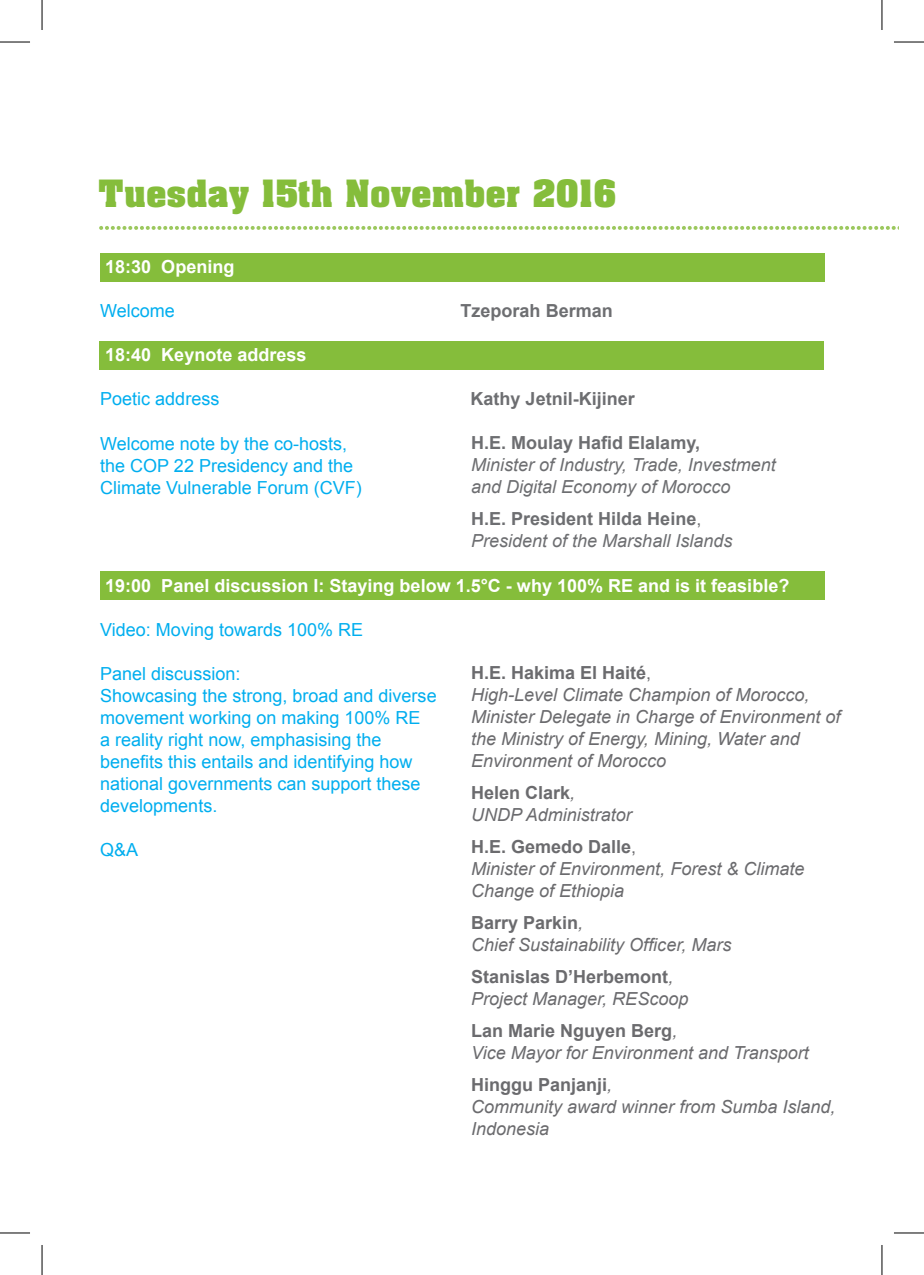
<style>
.page{position:relative;width:924px;height:1275px;background:#fff}
.page>*{position:absolute;margin:0;border:0;box-sizing:border-box;transform-origin:0 0}
.t1{font:700 32px "Aachen";letter-spacing:.02em;color:#85bd3b}
.t2{font:italic 18px/22px "Arial";color:#6b6b6e}
.t3{font:18px/22px "font 000000001 e 09 b 8 b 5";color:#00aeef}
.t4{font:italic 18px/22px "Arial";color:#6d6e71}
.t5{font:700 18px "Arial";color:#fff}
.t6{font:700 18px "Arial";color:#6d6e71}
.t7{font:18px "font 000000001 e 09 b 8 c 2";color:#6b6b6e}
.t8{font:18px "font 000000001 e 09 b 8 b 5";color:#6d6e71}
.t9{font:700 18px "Arial";color:#6b6b6e}
.s1{font-weight:700;font-style:normal}
.s2{font-family:"font 000000001 e 09 b 8 b 5";font-style:normal}
.s3{font-weight:400;font-style:italic}
</style>
<div class="page">
<div style="left:100px;top:571px;width:724px;height:28px;background:#85bd3b"></div>
<div style="left:99px;top:341px;width:724px;height:28px;background:#85bd3b"></div>
<svg style="left:101px;top:226px;width:797px;height:4px"></svg>
<div style="left:99px;top:253px;width:725px;height:29px;background:#85bd3b"></div>
<hr style="left:0;top:42px;width:30px;height:1px;background:#000">
<hr style="left:893px;top:42px;width:30px;height:1px;background:#000">
<hr style="left:0;top:1232px;width:30px;height:1px;background:#000">
<hr style="left:893px;top:1232px;width:30px;height:1px;background:#000">
<hr style="left:42px;top:0;width:1px;height:30px;background:#000">
<hr style="left:42px;top:1245px;width:1px;height:30px;background:#000">
<hr style="left:881px;top:0;width:1px;height:30px;background:#000">
<hr style="left:881px;top:1245px;width:1px;height:30px;background:#000">
<h1 class="t1" style="left:99px;top:178px;width:518px">Tuesday 15th November 2016</h1>
<p class="t5" style="left:105px;top:257px;width:131px">18:30 Opening</p>
<p class="t3" style="left:100px;top:300px;width:76px">Welcome</p>
<p class="t6" style="left:460px;top:301px;width:154px">Tzeporah Berman</p>
<p class="t5" style="left:105px;top:345px;width:203px">18:40 Keynote address</p>
<p class="t3" style="left:100px;top:388px;width:121px">Poetic address</p>
<p class="t6" style="left:470px;top:389px;width:166px">Kathy Jetnil-Kijiner</p>
<p class="t3" style="left:100px;top:432px;width:263px">Welcome note by the co-hosts, the COP 22 Presidency and the<br>Climate Vulnerable Forum (CVF)</p>
<p class="t8" style="left:471px;top:433px;width:230px">H.E. Moulay Haid Elalamy,</p>
<p class="t4" style="left:471px;top:454px;width:306px">Minister of Industry, Trade, Investment and Digital Economy of Morocco</p>
<p class="t4" style="left:471px;top:508px;width:263px"><span class="s1">H.E. President Hilda Heine</span><span class="s2">,<br></span>President of the Marshall Islands</p>
<p class="t5" style="left:105px;top:575px;width:685px">19:00 Panel discussion I: Staying below 1.5°C - why 100% RE and is it feasible?</p>
<p class="t3" style="left:100px;top:618px;width:264px">Video: Moving towards 100% RE</p>
<p class="t3" style="left:100px;top:662px;width:338px">Panel discussion:<br>Showcasing the strong, broad and diverse movement working on making 100% RE<br>a reality right now, emphasising the beneits this entails and identifying how national governments can support these developments.</p>
<p class="t3" style="left:100px;top:838px;width:40px">Q&amp;A</p>
<p class="t2" style="left:471px;top:662px;width:371px"><span class="s1">H.E. Hakima El Haité</span><span class="s2">,<br></span>High-Level Climate Champion of Morocco, Minister Delegate in Charge of Environment of the Ministry of Energy, Mining, Water and Environment of Morocco</p>
<p class="t2" style="left:471px;top:782px;width:162px"><span class="s1">Helen Clark</span>,<br>UNDP Administrator</p>
<p class="t2" style="left:471px;top:836px;width:335px"><span class="s1">H.E. Gemedo Dalle</span><span class="s2">,<br></span>Minister of Environment, Forest &amp; Climate<br>Change of Ethiopia</p>
<p class="t9" style="left:471px;top:913px;width:114px">Barry Parkin<span class="s3">,</span></p>
<p class="t7" style="left:471px;top:935px;width:262px">Chief Sustainability Oficer, Mars</p>
<p class="t2" style="left:471px;top:966px;width:219px"><span class="s1">Stanislas D’Herbemont</span>,<br>Project Manager, REScoop</p>
<p class="t2" style="left:471px;top:1020px;width:339px"><span class="s1">Lan Marie Nguyen Berg</span>,<br>Vice Mayor for Environment and Transport</p>
<p class="t2" style="left:471px;top:1074px;width:366px"><span class="s1">Hinggu Panjanji</span>,<br>Community award winner from Sumba Island,<br>Indonesia</p>
</div>
